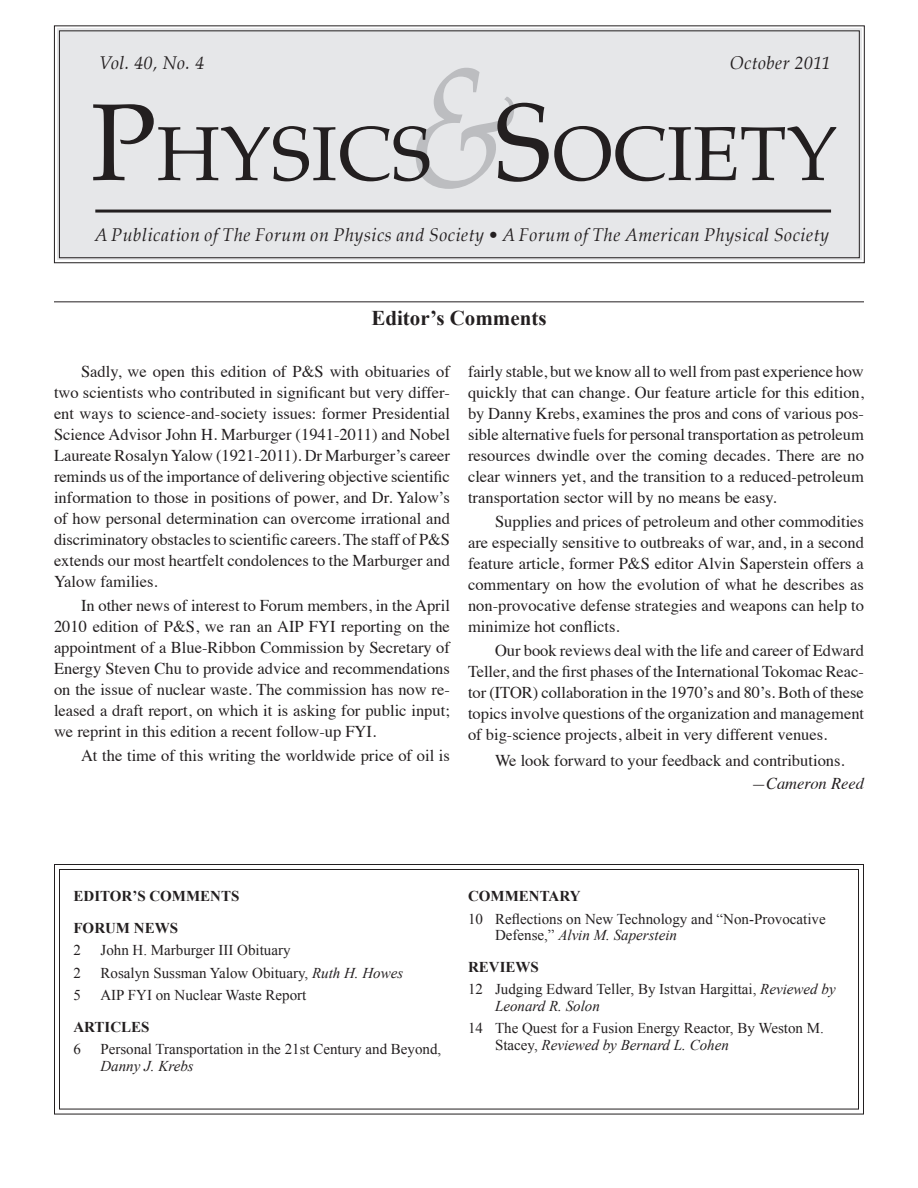
<style>
.page{position:relative;width:918px;height:1188px;background:#fff}
.page>*{position:absolute;margin:0;border:0;box-sizing:border-box;transform-origin:0 0}
.t1{font:76.65px "Palatino";color:#231f20}
.t2{font:700 21px "Times New Roman";color:#231f20}
.t3{font:italic 18px "Palatino";letter-spacing:.03em;color:#231f20}
.t4{font:16.5px/21px "Times";color:#231f20;text-align:justify}
.t5{font:italic 16.5px "Times";color:#231f20}
.t6{font:15px/16.5px "Times New Roman";color:#231f20}
.t7{font:700 15px/31.5px "Times New Roman";color:#231f20}
.t8{font:italic 15px "Times New Roman";color:#231f20}
.s1{font-style:italic;font-size:172.5px;color:#bcbdc0}
.s2{font-size:109.5px}
.s3{font-style:italic}
.s4{font-weight:700}
</style>
<div class="page">
<svg style="left:54px;top:864px;width:810px;height:251px"></svg>
<div style="left:59px;top:869px;width:800px;height:241px;border:1px solid #231f20"></div>
<div style="left:53px;top:25px;width:812px;height:239px;background:#e6e7e9"></div>
<div style="left:59px;top:30px;width:801px;height:228px;border:1px solid #231f20"></div>
<hr style="left:95px;top:210px;width:736px;height:3px;background:#231f20">
<hr style="left:54px;top:301px;width:810px;height:1px;background:#231f20">
<p class="t3" style="left:99px;top:48px;width:107px">Vol. 40, No. 4</p>
<p class="t3" style="left:730px;top:48px;width:103px">October 2011</p>
<h1 class="t1" style="left:409px;top:90px;width:430px"><span class="s1">&amp;</span><span class="s2">S</span>OCIETY</h1>
<h1 class="t1" style="left:90px;top:90px;width:343px"><span class="s2">P</span>HYSICS</h1>
<p class="t3" style="left:94px;top:221px;width:736px">A Publication of The Forum on Physics and Society • A Forum of The American Physical Society</p>
<p class="t2" style="left:371px;top:303px;width:177px">EDITOR’S COMMENTS</p>
<p class="t4" style="left:54px;top:359px;width:398px;text-indent:27px">Sadly, we open this edition of P&amp;S with obituaries of two scientists who contributed in significant but very differ&shy;ent ways to science-and-society issues: former Presidential Science Advisor John H. Marburger (1941-2011) and Nobel Laureate Rosalyn Yalow (1921-2011). Dr Marburger’s career reminds us of the importance of delivering objective scientific information to those in positions of power, and Dr. Yalow’s of how personal determination can overcome irrational and discriminatory obstacles to scientific careers. The staff of P&amp;S extends our most heartfelt condolences to the Marburger and Yalow families.</p>
<p class="t4" style="left:54px;top:594px;width:397px;text-indent:27px">In other news of interest to Forum members, in the April 2010 edition of P&amp;S, we ran an AIP FYI reporting on the appointment of a Blue-Ribbon Commission by Secretary of Energy Steven Chu to provide advice and recommendations on the issue of nuclear waste. The commission has now re&shy;leased a draft report, on which it is asking for public input; we reprint in this edition a recent follow-up FYI.</p>
<p class="t4" style="left:81px;top:744px;width:370px">At the time of this writing the worldwide price of oil is</p>
<p class="t4" style="left:468px;top:359px;width:398px">fairly stable, but we know all to well from past experience how quickly that can change. Our feature article for this edition, by Danny Krebs, examines the pros and cons of various pos&shy;sible alternative fuels for personal transportation as petroleum resources dwindle over the coming decades. There are no clear winners yet, and the transition to a reduced-petroleum transportation sector will by no means be easy.</p>
<p class="t4" style="left:468px;top:510px;width:398px;text-indent:27px">Supplies and prices of petroleum and other commodities are especially sensitive to outbreaks of war, and, in a second feature article, former P&amp;S editor Alvin Saperstein offers a commentary on how the evolution of what he describes as non-provocative defense strategies and weapons can help to minimize hot conflicts.</p>
<p class="t4" style="left:468px;top:639px;width:398px;text-indent:27px">Our book reviews deal with the life and career of Edward Teller, and the first phases of the International Tokomac Reac&shy;tor (ITOR) collaboration in the 1970’s and 80’s. Both of these topics involve questions of the organization and management of big-science projects, albeit in very different venues.</p>
<p class="t4" style="left:495px;top:749px;width:351px">We look forward to your feedback and contributions.</p>
<p class="t5" style="left:751px;top:769px;width:114px">—Cameron Reed</p>
<p class="t7" style="left:74px;top:880px;width:158px">EDITOR’S COMMENTS<br>FORUM NEWS</p>
<p class="t6" style="left:74px;top:942px;width:9px">2</p>
<p class="t6" style="left:100px;top:942px;width:192px">John H. Marburger III Obituary</p>
<p class="t6" style="left:74px;top:964px;width:9px">2</p>
<p class="t6" style="left:100px;top:964px;width:304px">Rosalyn Sussman Yalow Obituary, <span class="s3">Ruth H. Howes</span></p>
<p class="t6" style="left:74px;top:987px;width:9px">5</p>
<p class="t6" style="left:100px;top:987px;width:207px">AIP FYI on Nuclear Waste Report</p>
<p class="t7" style="left:74px;top:1011px;width:78px">ARTICLE S</p>
<p class="t6" style="left:74px;top:1041px;width:9px">6</p>
<p class="t6" style="left:100px;top:1041px;width:342px">Personal Transportation in the 21st Century and Beyond,</p>
<p class="t8" style="left:100px;top:1055px;width:95px">Danny J. Krebs</p>
<p class="t7" style="left:468px;top:880px;width:36px">COMMEN</p>
<p class="t7" style="left:540px;top:880px;width:42px">TA RY</p>
<p class="t6" style="left:495px;top:910px;width:332px;text-indent:-27px">10 Reflections on New Technology and “Non-Provocative<br>Defense,” <span class="s3">Alvin M. Saperstein</span></p>
<p class="t6" style="left:468px;top:955px;width:369px;line-height:22.5px"><span class="s4">REVIEWS<br></span>12 Judging Edward Teller, By Istvan Hargittai, <span class="s3">Reviewed by</span></p>
<p class="t8" style="left:495px;top:995px;width:106px">Leonard R. Solon</p>
<p class="t6" style="left:495px;top:1020px;width:330px;text-indent:-27px">14 The Quest for a Fusion Energy Reactor, By Weston M.<br>Stacey, <span class="s3">Reviewed by Bernard L. Cohen</span></p>
</div>
